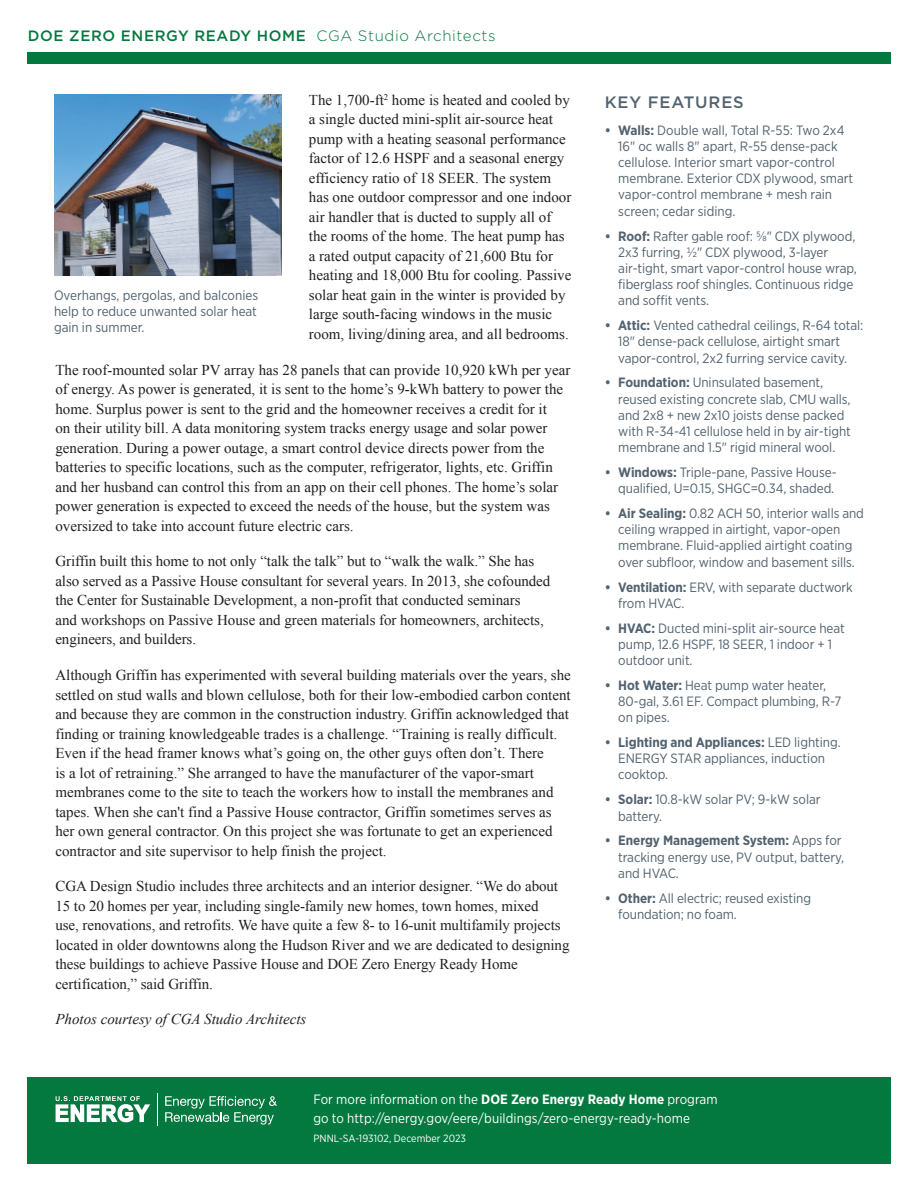
<style>
.page{position:relative;width:918px;height:1188px;background:#fff}
.page>*{position:absolute;margin:0;border:0;box-sizing:border-box;transform-origin:0 0}
.t1{font:500 16.5px "Gotham";letter-spacing:.05em;color:#52626f}
.t2{font:15px/19.5px "Times New Roman";color:#231f20}
.t3{font:500 15px "Gotham";letter-spacing:.04em;color:#04793f}
.t4{font:italic 15px "Times New Roman";color:#231f20}
.t5{font:13.5px/16.2px "Gotham Narrow";letter-spacing:-.005em;color:#52626f}
.t6{font:13.5px/19.5px "Gotham Narrow";letter-spacing:.005em;color:#fff}
.t7{font:10.5px "Gotham Narrow";letter-spacing:.005em;color:#fff}
.s1{font-weight:300}
.s2{font-weight:700}
</style>
<div class="page">
<div style="left:27px;top:52px;width:864px;height:12px;background:#04793f"></div>
<div style="left:27px;top:1077px;width:864px;height:87px;background:#04793f"></div>
<svg style="left:56px;top:1096px;width:94px;height:26px"></svg>
<hr style="left:157px;top:1093px;width:1px;height:32px;background:#fff">
<svg style="left:165px;top:1096px;width:112px;height:29px"></svg>
<img style="left:54px;top:94px;width:228px;height:181px">
<p class="t3" style="left:28px;top:26px;width:469px">DOE ZERO ENERGY READY HOME <span class="s1">CGA Studio Architects</span></p>
<p class="t2" style="left:309px;top:90px;width:264px">The 1,700-ft<sup>2</sup> home is heated and cooled by a single ducted mini-split air-source heat pump with a heating seasonal performance factor of 12.6 HSPF and a seasonal energy efficiency ratio of 18 SEER. The system has one outdoor compressor and one indoor air handler that is ducted to supply all of the rooms of the home. The heat pump has a rated output capacity of 21,600 Btu for heating and 18,000 Btu for cooling. Passive solar heat gain in the winter is provided by large south-facing windows in the music room, living/dining area, and all bedrooms.</p>
<p class="t2" style="left:55px;top:360px;width:517px">The roof-mounted solar PV array has 28 panels that can provide 10,920 kWh per year of energy. As power is generated, it is sent to the home’s 9-kWh battery to power the home. Surplus power is sent to the grid and the homeowner receives a credit for it<br>on their utility bill. A data monitoring system tracks energy usage and solar power generation. During a power outage, a smart control device directs power from the batteries to specific locations, such as the computer, refrigerator, lights, etc. Griffin and her husband can control this from an app on their cell phones. The home’s solar power generation is expected to exceed the needs of the house, but the system was oversized to take into account future electric cars.</p>
<p class="t2" style="left:55px;top:551px;width:496px">Griffin built this home to not only “talk the talk” but to “walk the walk.” She has also served as a Passive House consultant for several years. In 2013, she cofounded the Center for Sustainable Development, a non-profit that conducted seminars<br>and workshops on Passive House and green materials for homeowners, architects, engineers, and builders.</p>
<p class="t2" style="left:55px;top:665px;width:517px">Although Griffin has experimented with several building materials over the years, she settled on stud walls and blown cellulose, both for their low-embodied carbon content and because they are common in the construction industry. Griffin acknowledged that finding or training knowledgeable trades is a challenge. “Training is really difficult.<br>Even if the head framer knows what’s going on, the other guys often don’t. There<br>is a lot of retraining.” She arranged to have the manufacturer of the vapor-smart membranes come to the site to teach the workers how to install the membranes and tapes. When she can't find a Passive House contractor, Griffin sometimes serves as her own general contractor. On this project she was fortunate to get an experienced contractor and site supervisor to help finish the project.</p>
<p class="t2" style="left:55px;top:876px;width:516px">CGA Design Studio includes three architects and an interior designer. “We do about 15 to 20 homes per year, including single-family new homes, town homes, mixed<br>use, renovations, and retrofits. We have quite a few 8- to 16-unit multifamily projects located in older downtowns along the Hudson River and we are dedicated to designing these buildings to achieve Passive House and DOE Zero Energy Ready Home certification,” said Griffin.</p>
<p class="t4" style="left:55px;top:1009px;width:252px">Photos courtesy of CGA Studio Architects</p>
<p class="t5" style="left:54px;top:287px;width:206px;text-align:justify">Overhangs, pergolas, and balconies help to reduce unwanted solar heat gain in summer.</p>
<p class="t1" style="left:605px;top:91px;width:140px">KEY FEATURES</p>
<p class="t5" style="left:618px;top:122px;width:236px;text-indent:-14px"><span class="s2">• Walls:</span> Double wall, Total R-55: Two 2x4<br>16" oc walls 8" apart, R-55 dense-pack cellulose. Interior smart vapor-control membrane. Exterior CDX plywood, smart vapor-control membrane + mesh rain screen; cedar siding.</p>
<p class="t5" style="left:618px;top:227px;width:240px;text-indent:-14px"><span class="s2">• Roof:</span> Rafter gable roof: 5/8" CDX plywood, 2x3 furring, 1⁄2" CDX plywood, 3-layer air-tight, smart vapor-control house wrap, fiberglass roof shingles. Continuous ridge and soffit vents.</p>
<p class="t5" style="left:618px;top:317px;width:247px;text-indent:-14px"><span class="s2">• Attic:</span> Vented cathedral ceilings, R-64 total:<br>18" dense-pack cellulose, airtight smart vapor-control, 2x2 furring service cavity.</p>
<p class="t5" style="left:618px;top:374px;width:234px;text-indent:-14px"><span class="s2">• Foundation:</span> Uninsulated basement, reused existing concrete slab, CMU walls, and 2x8 + new 2x10 joists dense packed with R-34-41 cellulose held in by air-tight membrane and 1.5" rigid mineral wool.</p>
<p class="t5" style="left:605px;top:464px;width:233px;text-align:right"><span class="s2">• Windows:</span> Triple-pane, Passive House&shy;qualified, U=0.15, SHGC=0.34, shaded.</p>
<p class="t5" style="left:618px;top:505px;width:247px;text-indent:-14px"><span class="s2">• Air Sealing:</span> 0.82 ACH 50, interior walls and ceiling wrapped in airtight, vapor-open membrane. Fluid-applied airtight coating over subfloor, window and basement sills.</p>
<p class="t5" style="left:618px;top:578px;width:236px;text-indent:-14px"><span class="s2">• Ventilation:</span> ERV, with separate ductwork from HVAC.</p>
<p class="t5" style="left:618px;top:619px;width:228px;text-indent:-14px"><span class="s2">• HVAC:</span> Ducted mini-split air-source heat pump, 12.6 HSPF, 18 SEER, 1 indoor + 1 outdoor unit.</p>
<p class="t5" style="left:618px;top:677px;width:225px;text-indent:-14px"><span class="s2">• Hot Water:</span> Heat pump water heater,<br>80-gal, 3.61 EF. Compact plumbing, R-7 on pipes.</p>
<p class="t5" style="left:618px;top:734px;width:224px;text-indent:-14px"><span class="s2">• Lighting and Appliances:</span> LED lighting.<br>ENERGY STAR appliances, induction cooktop.</p>
<p class="t5" style="left:618px;top:791px;width:204px;text-indent:-14px"><span class="s2">• Solar:</span> 10.8-kW solar PV; 9-kW solar battery.</p>
<p class="t5" style="left:618px;top:832px;width:227px;text-indent:-14px"><span class="s2">• Energy Management System:</span> Apps for tracking energy use, PV output, battery, and HVAC.</p>
<p class="t5" style="left:618px;top:889px;width:194px;text-indent:-14px"><span class="s2">• Other:</span> All electric; reused existing foundation; no foam.</p>
<p class="t6" style="left:313px;top:1089px;width:406px">For more information on the <span class="s2">DOE Zero Energy Ready Home</span> program go to http://energy.gov/eere/buildings/zero-energy-ready-home</p>
<p class="t7" style="left:313px;top:1132px;width:154px">PNNL-SA-193102, December 2023</p>
</div>
